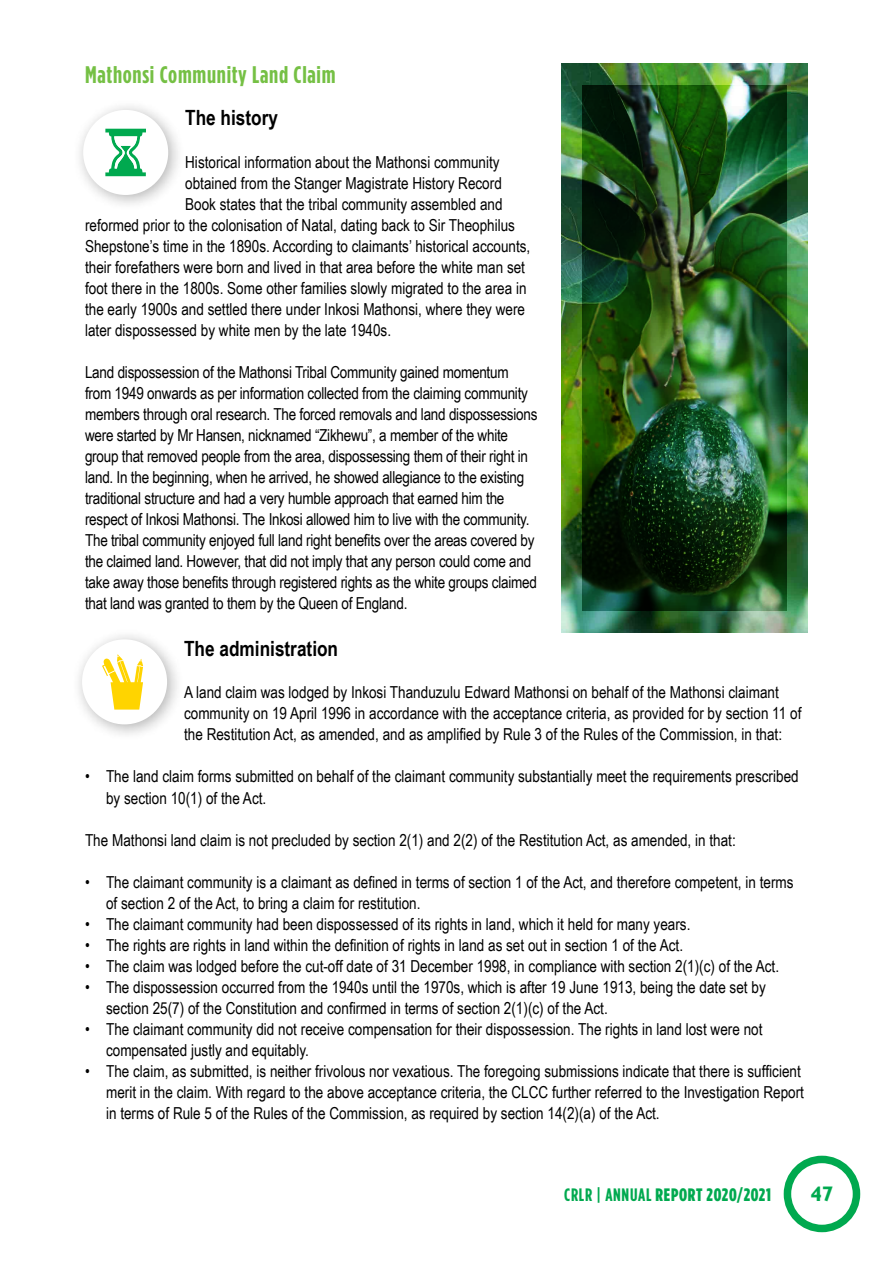
<style>
.page{position:relative;width:893px;height:1263px;background:#fff}
.page>*{position:absolute;margin:0;border:0;box-sizing:border-box;transform-origin:0 0}
.t1{font:700 24px "Gotham Condensed";letter-spacing:.03em;color:#75c044}
.t2{font:700 21px "Arial Narrow";color:#000}
.t3{font:700 21px "Gill Sans";color:#00a94f}
.t4{font:900 18px "Gotham Condensed";letter-spacing:.04em;color:#00a94f}
.t5{font:16.5px/21px "Arial Narrow";color:#000}
.s1{font-weight:700}
</style>
<div class="page">
<div style="left:784px;top:1156px;width:76px;height:76px;border:8px solid #00a94f;border-radius:50%"></div>
<div style="left:72px;top:99px;width:113px;height:113px;background:#000;opacity:.3"></div>
<div style="left:83px;top:110px;width:85px;height:85px;background:#fff;border-radius:50%"></div>
<svg style="left:105px;top:129px;width:41px;height:47px"></svg>
<div style="left:71px;top:628px;width:113px;height:113px;background:#000;opacity:.3"></div>
<div style="left:82px;top:639px;width:85px;height:85px;background:#fff;border-radius:50%"></div>
<svg style="left:102px;top:654px;width:41px;height:56px"></svg>
<img style="left:562px;top:64px;width:246px;height:568px">
<img style="left:583px;top:85px;width:204px;height:526px">
<h1 class="t1" style="left:85px;top:60px;width:252px">Mathonsi Community Land Claim</h1>
<p class="t2" style="left:185px;top:102px;width:94px">The history</p>
<p class="t5" style="left:185px;top:151px;width:316px">Historical information about the Mathonsi community</p>
<p class="t5" style="left:185px;top:172px;width:318px">obtained from the Stanger Magistrate History Record</p>
<p class="t5" style="left:185px;top:193px;width:319px">Book states that the tribal community assembled and</p>
<p class="t5" style="left:85px;top:214px;width:432px">reformed prior to the colonisation of Natal, dating back to Sir Theophilus</p>
<p class="t5" style="left:85px;top:235px;width:447px">Shepstone’s time in the 1890s. According to claimants’ historical accounts,</p>
<p class="t5" style="left:85px;top:256px;width:441px">their forefathers were born and lived in that area before the white man set</p>
<p class="t5" style="left:85px;top:277px;width:443px">foot there in the 1800s. Some other families slowly migrated to the area in</p>
<p class="t5" style="left:85px;top:298px;width:441px">the early 1900s and settled there under Inkosi Mathonsi, where they were</p>
<p class="t5" style="left:85px;top:319px;width:308px">later dispossessed by white men by the late 1940s.</p>
<p class="t5" style="left:85px;top:361px;width:454px">Land dispossession of the Mathonsi Tribal Community gained momentum from 1949 onwards as per information collected from the claiming community members through oral research. The forced removals and land dispossessions were started by Mr Hansen, nicknamed “Zikhewu”, a member of the white group that removed people from the area, dispossessing them of their right in land. In the beginning, when he arrived, he showed allegiance to the existing traditional structure and had a very humble approach that earned him the respect of Inkosi Mathonsi. The Inkosi allowed him to live with the community.<br>The tribal community enjoyed full land right benefits over the areas covered by the claimed land. However, that did not imply that any person could come and take away those benefits through registered rights as the white groups claimed that land was granted to them by the Queen of England.</p>
<p class="t2" style="left:184px;top:633px;width:156px">The administration</p>
<p class="t5" style="left:184px;top:681px;width:619px">A land claim was lodged by Inkosi Thanduzulu Edward Mathonsi on behalf of the Mathonsi claimant community on 19 April 1996 in accordance with the acceptance criteria, as provided for by section 11 of the Restitution Act, as amended, and as amplified by Rule 3 of the Rules of the Commission, in that:</p>
<p class="t5" style="left:106px;top:765px;width:694px;line-height:21.6px;text-indent:-21px">• The land claim forms submitted on behalf of the claimant community substantially meet the requirements prescribed by section 10(1) of the Act.</p>
<p class="t5" style="left:85px;top:829px;width:652px">The Mathonsi land claim is not precluded by section 2(1) and 2(2) of the Restitution Act, as amended, in that:</p>
<p class="t5" style="left:106px;top:871px;width:689px;text-indent:-21px">• The claimant community is a claimant as defined in terms of section 1 of the Act, and therefore competent, in terms of section 2 of the Act, to bring a claim for restitution.</p>
<p class="t5" style="left:85px;top:913px;width:607px">• The claimant community had been dispossessed of its rights in land, which it held for many years.</p>
<p class="t5" style="left:85px;top:934px;width:599px">• The rights are rights in land within the definition of rights in land as set out in section 1 of the Act.</p>
<p class="t5" style="left:85px;top:955px;width:695px">• The claim was lodged before the cut-off date of 31 December 1998, in compliance with section 2(1)(c) of the Act.</p>
<p class="t5" style="left:106px;top:976px;width:661px;text-indent:-21px">• The dispossession occurred from the 1940s until the 1970s, which is after 19 June 1913, being the date set by section 25(7) of the Constitution and confirmed in terms of section 2(1)(c) of the Act.</p>
<p class="t5" style="left:106px;top:1018px;width:658px;text-indent:-21px">• The claimant community did not receive compensation for their dispossession. The rights in land lost were not compensated justly and equitably.</p>
<p class="t5" style="left:106px;top:1060px;width:699px;text-indent:-21px">• The claim, as submitted, is neither frivolous nor vexatious. The foregoing submissions indicate that there is sufficient merit in the claim. With regard to the above acceptance criteria, the CLCC further referred to the Investigation Report in terms of Rule 5 of the Rules of the Commission, as required by section 14(2)(a) of the Act.</p>
<p class="t4" style="left:564px;top:1184px;width:208px"><span class="s1">CRLR | ANNUAL</span> REPORT 2020/2021</p>
<p class="t3" style="left:810px;top:1181px;width:25px">47</p>
</div>
